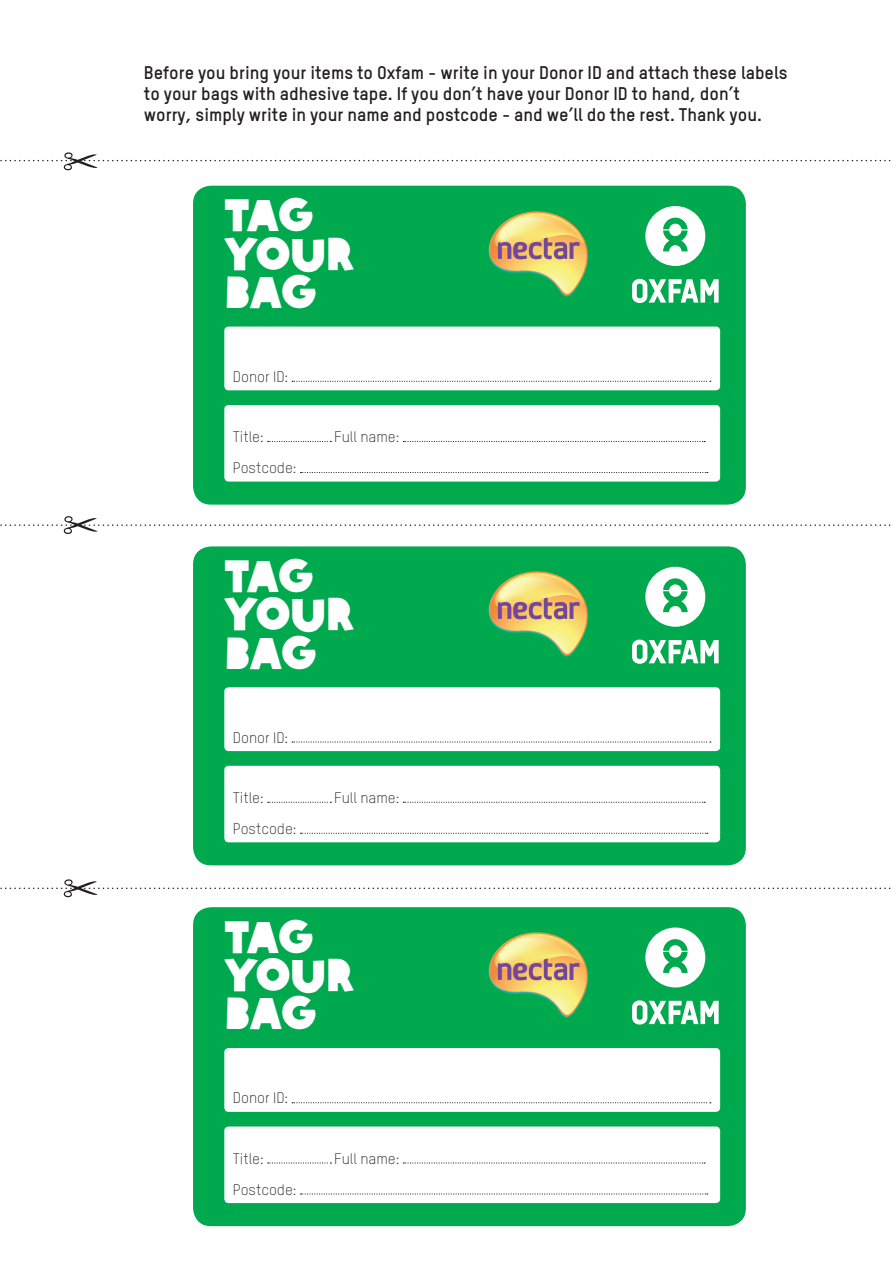
<style>
.page{position:relative;width:893px;height:1263px;background:#fff}
.page>*{position:absolute;margin:0;border:0;box-sizing:border-box;transform-origin:0 0}
.t1{font:44.25px/38.2px "Oxfam Global Headline";letter-spacing:-.03em;color:#fff}
.t2{font:700 18px/21px "Oxfam TSTARPRO";color:#231f20}
.t3{font:300 15px "Oxfam TSTARPRO";color:#231f20}
</style>
<div class="page">
<div style="left:193px;top:186px;width:553px;height:319px;background:#00a94e;border-radius:18px"></div>
<div style="left:224px;top:327px;width:496px;height:63px;background:#fff;border-radius:4px"></div>
<svg style="left:292px;top:381px;width:419px;height:1px"></svg>
<svg style="left:645px;top:206px;width:60px;height:60px"></svg>
<svg style="left:632px;top:279px;width:87px;height:24px"></svg>
<img style="left:488px;top:211px;width:100px;height:86px">
<div style="left:224px;top:405px;width:496px;height:77px;background:#fff;border-radius:4px"></div>
<svg style="left:268px;top:441px;width:63px;height:1px"></svg>
<svg style="left:403px;top:441px;width:302px;height:1px"></svg>
<svg style="left:300px;top:472px;width:408px;height:1px"></svg>
<div style="left:193px;top:546px;width:553px;height:319px;background:#00a94e;border-radius:18px"></div>
<div style="left:224px;top:687px;width:496px;height:64px;background:#fff;border-radius:4px"></div>
<svg style="left:292px;top:741px;width:419px;height:2px"></svg>
<svg style="left:645px;top:567px;width:60px;height:60px"></svg>
<svg style="left:632px;top:640px;width:87px;height:24px"></svg>
<img style="left:488px;top:571px;width:100px;height:86px">
<div style="left:224px;top:766px;width:496px;height:76px;background:#fff;border-radius:4px"></div>
<svg style="left:268px;top:802px;width:63px;height:1px"></svg>
<svg style="left:403px;top:802px;width:302px;height:1px"></svg>
<svg style="left:300px;top:833px;width:408px;height:1px"></svg>
<div style="left:193px;top:907px;width:553px;height:319px;background:#00a94e;border-radius:18px"></div>
<div style="left:224px;top:1048px;width:496px;height:64px;background:#fff;border-radius:4px"></div>
<svg style="left:292px;top:1102px;width:419px;height:1px"></svg>
<svg style="left:645px;top:927px;width:60px;height:60px"></svg>
<svg style="left:632px;top:1000px;width:87px;height:24px"></svg>
<img style="left:488px;top:932px;width:100px;height:86px">
<div style="left:224px;top:1126px;width:496px;height:77px;background:#fff;border-radius:4px"></div>
<svg style="left:268px;top:1162px;width:63px;height:1px"></svg>
<svg style="left:403px;top:1162px;width:302px;height:1px"></svg>
<svg style="left:300px;top:1193px;width:408px;height:1px"></svg>
<svg style="left:0;top:516px;width:891px;height:18px"></svg>
<svg style="left:0;top:152px;width:891px;height:19px"></svg>
<svg style="left:0;top:879px;width:891px;height:18px"></svg>
<p class="t2" style="left:144px;top:62px;width:645px">Before you bring your items to Oxfam - write in your Donor ID and attach these labels to your bags with adhesive tape. If you don’t have your Donor ID to hand, don’t worry, simply write in your name and postcode - and we’ll do the rest. Thank you.</p>
<h1 class="t1" style="left:224px;top:192px;width:131px">TAG<br>YOUR<br>BAG</h1>
<p class="t3" style="left:233px;top:368px;width:57px">Donor ID:</p>
<p class="t3" style="left:233px;top:428px;width:33px">Title:</p>
<p class="t3" style="left:334px;top:428px;width:67px">Full name:</p>
<p class="t3" style="left:233px;top:459px;width:65px">Postcode:</p>
<h1 class="t1" style="left:224px;top:553px;width:131px">TAG<br>YOUR<br>BAG</h1>
<p class="t3" style="left:233px;top:728px;width:57px">Donor ID:</p>
<p class="t3" style="left:233px;top:788px;width:33px">Title:</p>
<p class="t3" style="left:334px;top:788px;width:67px">Full name:</p>
<p class="t3" style="left:233px;top:819px;width:65px">Postcode:</p>
<h1 class="t1" style="left:224px;top:914px;width:131px">TAG<br>YOUR<br>BAG</h1>
<p class="t3" style="left:233px;top:1089px;width:57px">Donor ID:</p>
<p class="t3" style="left:233px;top:1149px;width:33px">Title:</p>
<p class="t3" style="left:334px;top:1149px;width:67px">Full name:</p>
<p class="t3" style="left:233px;top:1180px;width:65px">Postcode:</p>
</div>
